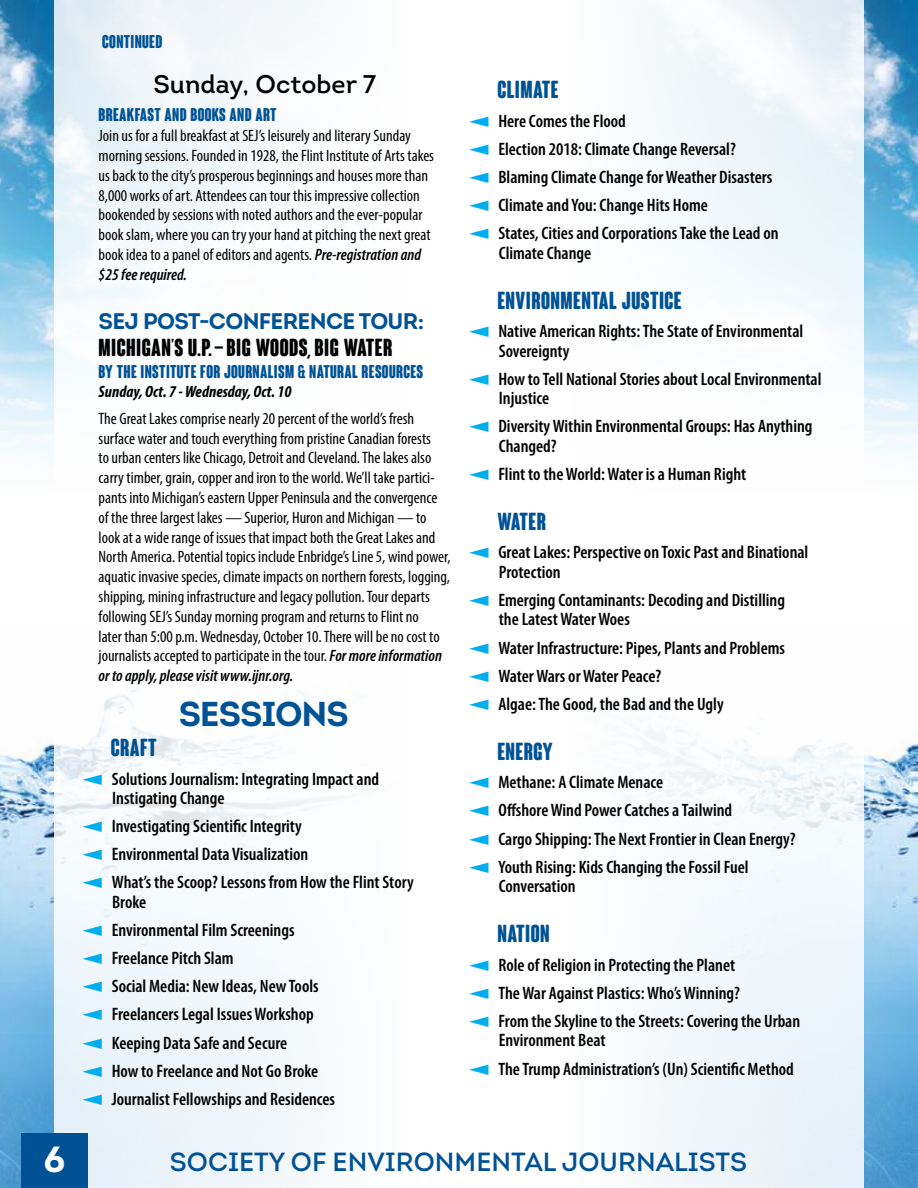
<style>
.page{position:relative;width:918px;height:1188px;background:#fff}
.page>*{position:absolute;margin:0;border:0;box-sizing:border-box;transform-origin:0 0}
.t1{font:700 36px "Intro";color:#fff}
.t2{font:700 34.5px "Intro";color:#005295}
.t3{font:26.25px "Intro";color:#005295}
.t4{font:25.5px "Intro";color:#000}
.t5{font:700 condensed 24px "Coluna Rounded";letter-spacing:.02em;color:#005295}
.t6{font:700 condensed 24px "Coluna Rounded";letter-spacing:.02em;color:#000}
.t7{font:700 22.5px "Intro";letter-spacing:-.03em;color:#005295}
.t8{font:600 condensed 18px/28.2px "Myriad Pro";color:#000}
.t9{font:700 condensed 18px "Coluna Rounded";letter-spacing:.02em;color:#005295}
.t10{font:condensed 16.5px/19.8px "Myriad Pro";color:#000}
.t11{font:italic 700 condensed 16.5px "Myriad Pro";color:#000}
.s1{font-weight:600;font-style:italic}
</style>
<div class="page">
<img style="left:863px;top:743px;width:55px;height:445px">
<img style="left:863px;top:0;width:55px;height:453px">
<img style="left:0;top:743px;width:54px;height:445px">
<img style="left:0;top:0;width:54px;height:453px">
<div style="left:21px;top:1133px;width:67px;height:55px;background:#005295"></div>
<svg style="left:97px;top:822px;width:5px;height:3px"></svg>
<svg style="left:83px;top:926px;width:19px;height:10px"></svg>
<svg style="left:83px;top:954px;width:19px;height:10px"></svg>
<svg style="left:83px;top:982px;width:19px;height:10px"></svg>
<svg style="left:83px;top:1010px;width:19px;height:10px"></svg>
<svg style="left:83px;top:1038px;width:19px;height:11px"></svg>
<svg style="left:83px;top:1066px;width:19px;height:11px"></svg>
<svg style="left:83px;top:1094px;width:19px;height:11px"></svg>
<p class="t9" style="left:102px;top:32px;width:62px">CONTINUED</p>
<h3 class="t4" style="left:154px;top:68px;width:224px">SUNDAY, OCTOBER 7</h3>
<p class="t9" style="left:99px;top:105px;width:179px">BREAKFAST AND BOOKS AND ART</p>
<p class="t10" style="left:99px;top:126px;width:337px">Join us for a full breakfast at SEJ’s leisurely and literary Sunday morning sessions. Founded in 1928, the Flint Institute of Arts takes us back to the city’s prosperous beginnings and houses more than 8,000 works of art. Attendees can tour this impressive collection bookended by sessions with noted authors and the ever-popular book slam, where you can try your hand at pitching the next great book idea to a panel of editors and agents. <span class="s1">Pre-registration and $25 fee required.</span></p>
<p class="t7" style="left:99px;top:306px;width:327px">SEJ POST-CONFERENCE TOUR:</p>
<h3 class="t6" style="left:99px;top:334px;width:295px">MICHIGAN’S U.P. – BIG WOODS, BIG WATER</h3>
<p class="t9" style="left:99px;top:361px;width:313px">BY THE INSTITUTE FOR JOURNALISM &amp; NATURAL RESOURCES</p>
<p class="t11" style="left:99px;top:382px;width:195px">Sunday, Oct. 7 - Wednesday, Oct. 10</p>
<p class="t10" style="left:99px;top:408px;width:353px">The Great Lakes comprise nearly 20 percent of the world’s fresh surface water and touch everything from pristine Canadian forests<br>to urban centers like Chicago, Detroit and Cleveland. The lakes also carry timber, grain, copper and iron to the world. We’ll take partici&shy;pants into Michigan’s eastern Upper Peninsula and the convergence of the three largest lakes — Superior, Huron and Michigan — to look at a wide range of issues that impact both the Great Lakes and North America. Potential topics include Enbridge’s Line 5, wind power, aquatic invasive species, climate impacts on northern forests, logging, shipping, mining infrastructure and legacy pollution. Tour departs following SEJ’s Sunday morning program and returns to Flint no<br>later than 5:00 p.m. Wednesday, October 10. There will be no cost to journalists accepted to participate in the tour. <span class="s1">For more information or to apply, please visit www.ijnr.org.</span></p>
<h2 class="t2" style="left:179px;top:692px;width:22px">SESSIONS</h2>
<h3 class="t5" style="left:111px;top:735px;width:47px">CRAFT</h3>
<p class="t8" style="left:112px;top:769px;width:269px;line-height:19.5px">Solutions Journalism: Integrating Impact and<br>Instigating Change</p>
<p class="t8" style="left:112px;top:812px;width:303px">Investigating Scientific Integrity<br>Environmental Data Visualization<br>What’s the Scoop? Lessons from How the Flint Story</p>
<p class="t8" style="left:112px;top:888px;width:225px">Broke<br>Environmental Film Screenings<br>Freelance Pitch Slam<br>Social Media: New Ideas, New Tools<br>Freelancers Legal Issues Workshop<br>Keeping Data Safe and Secure<br>How to Freelance and Not Go Broke<br>Journalist Fellowships and Residences</p>
<h3 class="t5" style="left:497px;top:77px;width:63px">CLIMATE</h3>
<p class="t8" style="left:498px;top:106px;width:282px">Here Comes the Flood<br>Election 2018: Climate Change Reversal?<br>Blaming Climate Change for Weather Disasters Climate and You: Change Hits Home<br>States, Cities and Corporations Take the Lead on</p>
<p class="t8" style="left:499px;top:238px;width:94px">Climate Change</p>
<h3 class="t5" style="left:497px;top:287px;width:39px">ENVIRONM</h3>
<h3 class="t5" style="left:573px;top:287px;width:110px">ENTAL JUSTICE</h3>
<p class="t8" style="left:498px;top:321px;width:306px;line-height:19.5px">Native American Rights: The State of Environmental<br>Sovereignty</p>
<p class="t8" style="left:498px;top:369px;width:325px;line-height:19.5px">How to Tell National Stories about Local Environmental<br>Injustice</p>
<p class="t8" style="left:498px;top:416px;width:316px;line-height:19.5px">Diversity Within Environmental Groups: Has Anything<br>Changed?</p>
<p class="t8" style="left:498px;top:460px;width:249px">Flint to the World: Water is a Human Right</p>
<h3 class="t5" style="left:497px;top:509px;width:49px">WATER</h3>
<p class="t8" style="left:498px;top:542px;width:312px;line-height:19.5px">Great Lakes: Perspective on Toxic Past and Binational<br>Protection</p>
<p class="t8" style="left:498px;top:590px;width:288px;line-height:19.5px">Emerging Contaminants: Decoding and Distilling the Latest Water Woes</p>
<p class="t8" style="left:498px;top:633px;width:288px">Water Infrastructure: Pipes, Plants and Problems<br>Water Wars or Water Peace?<br>Algae: The Good, the Bad and the Ugly</p>
<h3 class="t5" style="left:497px;top:739px;width:56px">ENERGY</h3>
<p class="t8" style="left:498px;top:768px;width:299px">Methane: A Climate Menace<br>Offshore Wind Power Catches a Tailwind<br>Cargo Shipping: The Next Frontier in Clean Energy?<br>Youth Rising: Kids Changing the Fossil Fuel</p>
<p class="t8" style="left:499px;top:872px;width:78px">Conversation</p>
<h3 class="t5" style="left:497px;top:921px;width:37px">NATION</h3>
<p class="t8" style="left:498px;top:950px;width:303px">Role of Religion in Protecting the Planet<br>The War Against Plastics: Who’s Winning?<br>From the Skyline to the Streets: Covering the Urban</p>
<p class="t8" style="left:498px;top:1026px;width:297px">Environment Beat<br>The Trump Administration’s (Un) Scientific Method</p>
<h1 class="t1" style="left:44px;top:1137px;width:23px">6</h1>
<h3 class="t3" style="left:170px;top:1146px;width:575px">SOCIETY OF ENVIRONMENTAL JOURNALISTS</h3>
</div>
